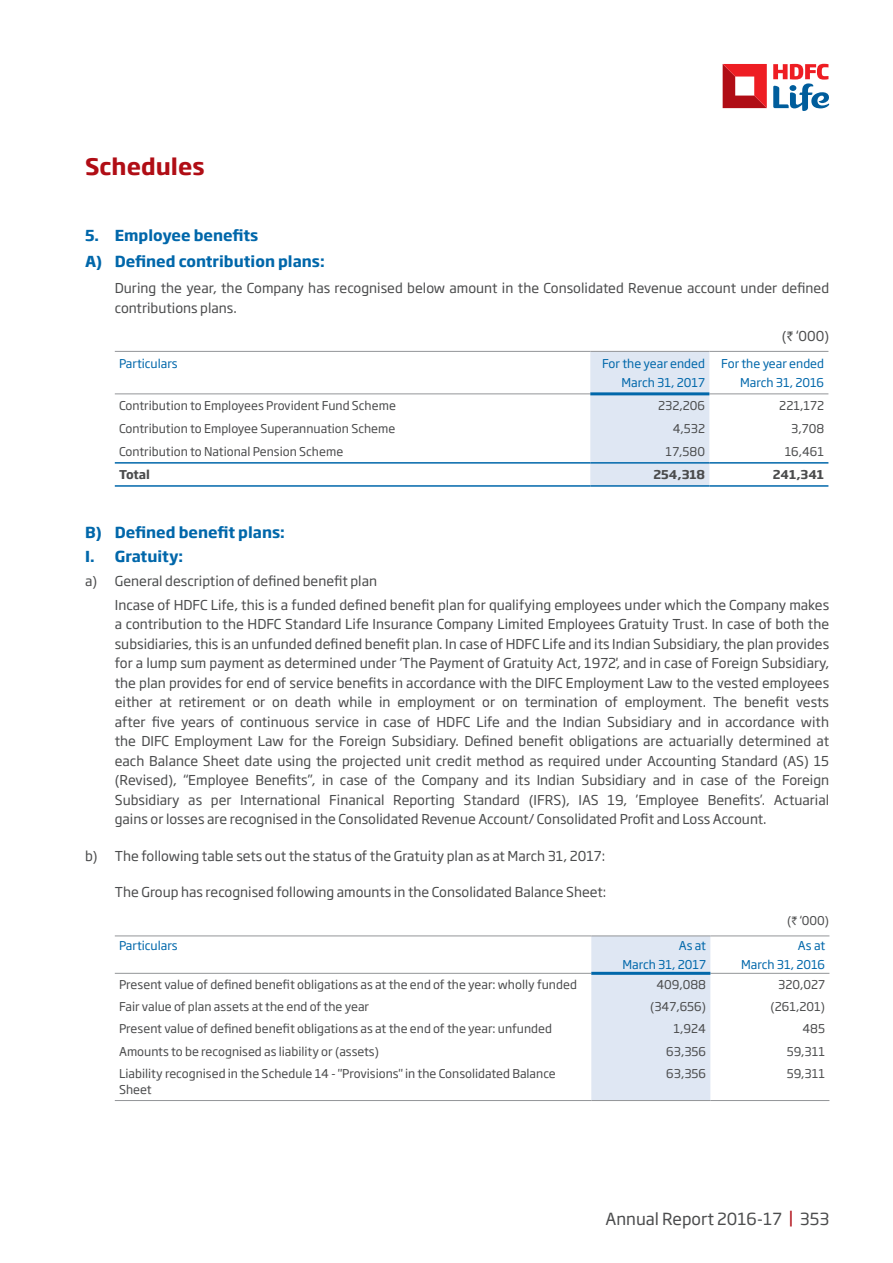
<style>
.page{position:relative;width:893px;height:1263px;background:#fff}
.page>*{position:absolute;margin:0;border:0;box-sizing:border-box;transform-origin:0 0}
.t1{font:700 22.5px "Soho Gothic Pro";color:#b00d15}
.t2{font:16.5px "Soho Gothic Pro";color:#4b4c4d}
.t3{font:700 15px/25.8px "Soho Gothic Pro";color:#0067aa}
.t4{font:13.5px/19.5px "Soho Gothic Pro";color:#4b4c4d}
.t5{font:12px/16.5px "Soho Gothic Pro";color:#4b4c4d}
.t6{font:12px/19.5px "Soho Gothic Pro";color:#0067aa;text-align:right}
.t7{font:700 12px "Soho Gothic Pro";color:#4b4c4d}
.s1{font-family:"Rupee"}
.s2{color:#b00d15}
</style>
<div class="page">
<svg style="left:773px;top:64px;width:56px;height:47px"></svg>
<svg style="left:723px;top:64px;width:44px;height:44px"></svg>
<div style="left:590px;top:352px;width:119px;height:133px;background:#dfe7f3"></div>
<hr style="left:115px;top:351px;width:475px;height:1px;background:#939598">
<hr style="left:590px;top:351px;width:119px;height:1px;background:#939598">
<hr style="left:709px;top:351px;width:119px;height:1px;background:#939598">
<hr style="left:115px;top:393px;width:475px;height:1px;background:#939598">
<hr style="left:709px;top:393px;width:119px;height:1px;background:#939598">
<hr style="left:115px;top:462px;width:475px;height:2px;background:#0067aa">
<hr style="left:590px;top:462px;width:119px;height:2px;background:#0067aa">
<hr style="left:709px;top:462px;width:119px;height:2px;background:#0067aa">
<hr style="left:115px;top:485px;width:475px;height:2px;background:#0067aa">
<hr style="left:590px;top:485px;width:119px;height:2px;background:#0067aa">
<hr style="left:709px;top:485px;width:119px;height:2px;background:#0067aa">
<hr style="left:590px;top:392px;width:119px;height:3px;background:#0067aa">
<div style="left:591px;top:936px;width:119px;height:164px;background:#dfe7f3"></div>
<hr style="left:115px;top:935px;width:476px;height:1px;background:#939598">
<hr style="left:591px;top:935px;width:119px;height:1px;background:#939598">
<hr style="left:710px;top:935px;width:119px;height:1px;background:#939598">
<hr style="left:115px;top:973px;width:476px;height:1px;background:#939598">
<hr style="left:710px;top:973px;width:119px;height:1px;background:#939598">
<hr style="left:591px;top:972px;width:119px;height:3px;background:#0067aa">
<hr style="left:115px;top:1100px;width:476px;height:1px;background:#939598">
<hr style="left:591px;top:1100px;width:119px;height:1px;background:#939598">
<hr style="left:710px;top:1100px;width:119px;height:1px;background:#939598">
<p class="t1" style="left:85px;top:149px;width:121px">Schedules</p>
<p class="t3" style="left:85px;top:222px;width:241px">5. Employee benefits<br>A) Defined contribution plans:</p>
<p class="t4" style="left:115px;top:278px;width:716px">During the year, the Company has recognised below amount in the Consolidated Revenue account under defined contributions plans.</p>
<p class="t4" style="left:782px;top:325px;width:49px">(<span class="s1">`</span> ‘000)</p>
<p class="t6" style="left:119px;top:353px;width:60px">Particulars</p>
<p class="t6" style="left:602px;top:353px;width:104px">For the year ended<br>March 31, 2017</p>
<p class="t6" style="left:721px;top:353px;width:104px">For the year ended<br>March 31, 2016</p>
<p class="t5" style="left:119px;top:397px;width:278px">Contribution to Employees Provident Fund Scheme</p>
<p class="t5" style="left:658px;top:397px;width:48px">232,206</p>
<p class="t5" style="left:779px;top:397px;width:46px">221,172</p>
<p class="t5" style="left:119px;top:420px;width:278px">Contribution to Employee Superannuation Scheme</p>
<p class="t5" style="left:673px;top:420px;width:34px">4,532</p>
<p class="t5" style="left:791px;top:420px;width:34px">3,708</p>
<p class="t5" style="left:119px;top:443px;width:226px">Contribution to National Pension Scheme</p>
<p class="t5" style="left:666px;top:443px;width:41px">17,580</p>
<p class="t5" style="left:785px;top:443px;width:41px">16,461</p>
<p class="t7" style="left:119px;top:465px;width:33px">Total</p>
<p class="t7" style="left:653px;top:465px;width:53px">254,318</p>
<p class="t7" style="left:773px;top:465px;width:53px">241,341</p>
<p class="t3" style="left:85px;top:520px;width:201px;line-height:23.7px">B) Defined benefit plans:<br>I. Gratuity:</p>
<p class="t4" style="left:115px;top:568px;width:716px;line-height:23.7px;text-indent:-30px">a) General description of defined benefit plan<br>Incase of HDFC Life, this is a funded defined benefit plan for qualifying employees under which the Company makes</p>
<p class="t4" style="left:115px;top:614px;width:716px;text-align:justify">a contribution to the HDFC Standard Life Insurance Company Limited Employees Gratuity Trust. In case of both the subsidiaries, this is an unfunded defined benefit plan. In case of HDFC Life and its Indian Subsidiary, the plan provides for a lump sum payment as determined under ‘The Payment of Gratuity Act, 1972', and in case of Foreign Subsidiary, the plan provides for end of service benefits in accordance with the DIFC Employment Law to the vested employees either at retirement or on death while in employment or on termination of employment. The benefit vests after five years of continuous service in case of HDFC Life and the Indian Subsidiary and in accordance with the DIFC Employment Law for the Foreign Subsidiary. Defined benefit obligations are actuarially determined at each Balance Sheet date using the projected unit credit method as required under Accounting Standard (AS) 15 (Revised), “Employee Benefits”, in case of the Company and its Indian Subsidiary and in case of the Foreign Subsidiary as per International Finanical Reporting Standard (IFRS), IAS 19, ’Employee Benefits’. Actuarial gains or losses are recognised in the Consolidated Revenue Account/ Consolidated Profit and Loss Account.</p>
<p class="t4" style="left:85px;top:845px;width:522px">b) The following table sets out the status of the Gratuity plan as at March 31, 2017:</p>
<p class="t4" style="left:115px;top:882px;width:493px">The Group has recognised following amounts in the Consolidated Balance Sheet:</p>
<p class="t5" style="left:787px;top:912px;width:44px">(<span class="s1">`</span> ‘000)</p>
<p class="t6" style="left:119px;top:935px;width:60px">Particulars</p>
<p class="t6" style="left:622px;top:935px;width:85px">As at<br>March 31, 2017</p>
<p class="t6" style="left:741px;top:935px;width:86px">As at<br>March 31, 2016</p>
<p class="t5" style="left:119px;top:976px;width:459px">Present value of defined benefit obligations as at the end of the year: wholly funded</p>
<p class="t5" style="left:656px;top:976px;width:51px">409,088</p>
<p class="t5" style="left:778px;top:976px;width:48px">320,027</p>
<p class="t5" style="left:119px;top:998px;width:251px">Fair value of plan assets at the end of the year</p>
<p class="t5" style="left:650px;top:998px;width:57px">(347,656)</p>
<p class="t5" style="left:770px;top:998px;width:56px">(261,201)</p>
<p class="t5" style="left:119px;top:1020px;width:434px">Present value of defined benefit obligations as at the end of the year: unfunded</p>
<p class="t5" style="left:674px;top:1020px;width:34px">1,924</p>
<p class="t5" style="left:802px;top:1020px;width:24px">485</p>
<p class="t5" style="left:119px;top:1042px;width:261px">Amounts to be recognised as liability or (assets)</p>
<p class="t5" style="left:666px;top:1042px;width:41px">63,356</p>
<p class="t5" style="left:787px;top:1042px;width:40px">59,311</p>
<p class="t5" style="left:119px;top:1064px;width:438px">Liability recognised in the Schedule 14 - "Provisions" in the Consolidated Balance<br>Sheet</p>
<p class="t5" style="left:666px;top:1064px;width:41px">63,356</p>
<p class="t5" style="left:787px;top:1064px;width:40px">59,311</p>
<p class="t2" style="left:605px;top:1206px;width:225px">Annual Report 2016-17 <span class="s2">|</span> 353</p>
</div>
